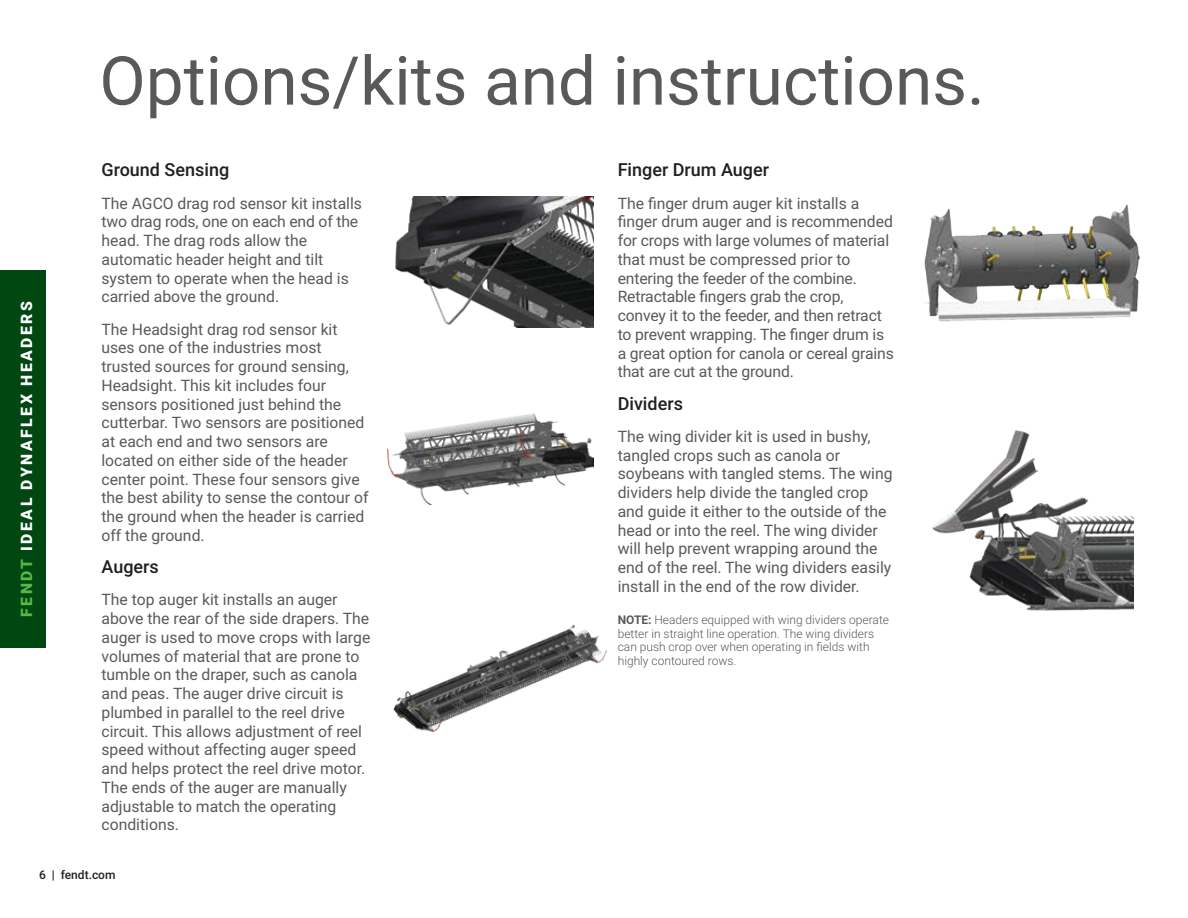
<style>
.page{position:relative;width:1188px;height:918px;background:#fff}
.page>*{position:absolute;margin:0;border:0;box-sizing:border-box;transform-origin:0 0}
.t1{font:67.5px "Roboto";color:#58595b}
.t2{font:500 18px "Roboto";color:#231f20}
.t3{font:15.75px/18.8px "Roboto";color:#58595b}
.t4{font:900 15.75px "Roboto";letter-spacing:.16em;color:#fff}
.t5{font:300 12px/13.5px "Roboto";color:#58595b}
.t6{font:500 12px "Roboto";color:#231f20}
.s1{color:#55b947}
.s2{font-weight:700}
</style>
<div class="page">
<img style="left:395px;top:197px;width:199px;height:130px">
<img style="left:388px;top:414px;width:206px;height:90px">
<img style="left:393px;top:624px;width:214px;height:109px">
<img style="left:932px;top:430px;width:202px;height:181px">
<img style="left:924px;top:204px;width:216px;height:118px">
<div style="left:0;top:270px;width:46px;height:378px;background:#004712"></div>
<p class="t4" style="left:16px;top:617px;width:317px;rotate:-90deg"><span class="s1">FENDT</span> IDEAL DYNAFLEX HEADERS</p>
<h1 class="t1" style="left:99px;top:33px;width:887px">Options/kits and instructions.</h1>
<p class="t2" style="left:102px;top:157px;width:129px">Ground Sensing</p>
<p class="t3" style="left:102px;top:193px;width:262px">The AGCO drag rod sensor kit installs two drag rods, one on each end of the head. The drag rods allow the automatic header height and tilt system to operate when the head is carried above the ground.</p>
<p class="t3" style="left:102px;top:319px;width:269px">The Headsight drag rod sensor kit uses one of the industries most trusted sources for ground sensing, Headsight. This kit includes four sensors positioned just behind the cutterbar. Two sensors are positioned at each end and two sensors are located on either side of the header center point. These four sensors give the best ability to sense the contour of the ground when the header is carried off the ground.</p>
<p class="t2" style="left:102px;top:554px;width:59px">Augers</p>
<p class="t3" style="left:102px;top:590px;width:270px">The top auger kit installs an auger above the rear of the side drapers. The auger is used to move crops with large volumes of material that are prone to tumble on the draper, such as canola and peas. The auger drive circuit is plumbed in parallel to the reel drive circuit. This allows adjustment of reel speed without affecting auger speed and helps protect the reel drive motor.<br>The ends of the auger are manually adjustable to match the operating conditions.</p>
<p class="t2" style="left:618px;top:157px;width:153px">Finger Drum Auger</p>
<p class="t3" style="left:618px;top:193px;width:278px">The finger drum auger kit installs a finger drum auger and is recommended for crops with large volumes of material that must be compressed prior to entering the feeder of the combine.<br>Retractable fingers grab the crop, convey it to the feeder, and then retract to prevent wrapping. The finger drum is a great option for canola or cereal grains that are cut at the ground.</p>
<p class="t2" style="left:618px;top:391px;width:67px">Dividers</p>
<p class="t3" style="left:618px;top:426px;width:276px">The wing divider kit is used in bushy, tangled crops such as canola or soybeans with tangled stems. The wing dividers help divide the tangled crop and guide it either to the outside of the head or into the reel. The wing divider will help prevent wrapping around the end of the reel. The wing dividers easily install in the end of the row divider.</p>
<p class="t5" style="left:618px;top:613px;width:273px"><span class="s2">NOTE:</span> Headers equipped with wing dividers operate better in straight line operation. The wing dividers can push crop over when operating in fields with highly contoured rows.</p>
<p class="t6" style="left:39px;top:866px;width:78px">6 | fendt.com</p>
</div>
